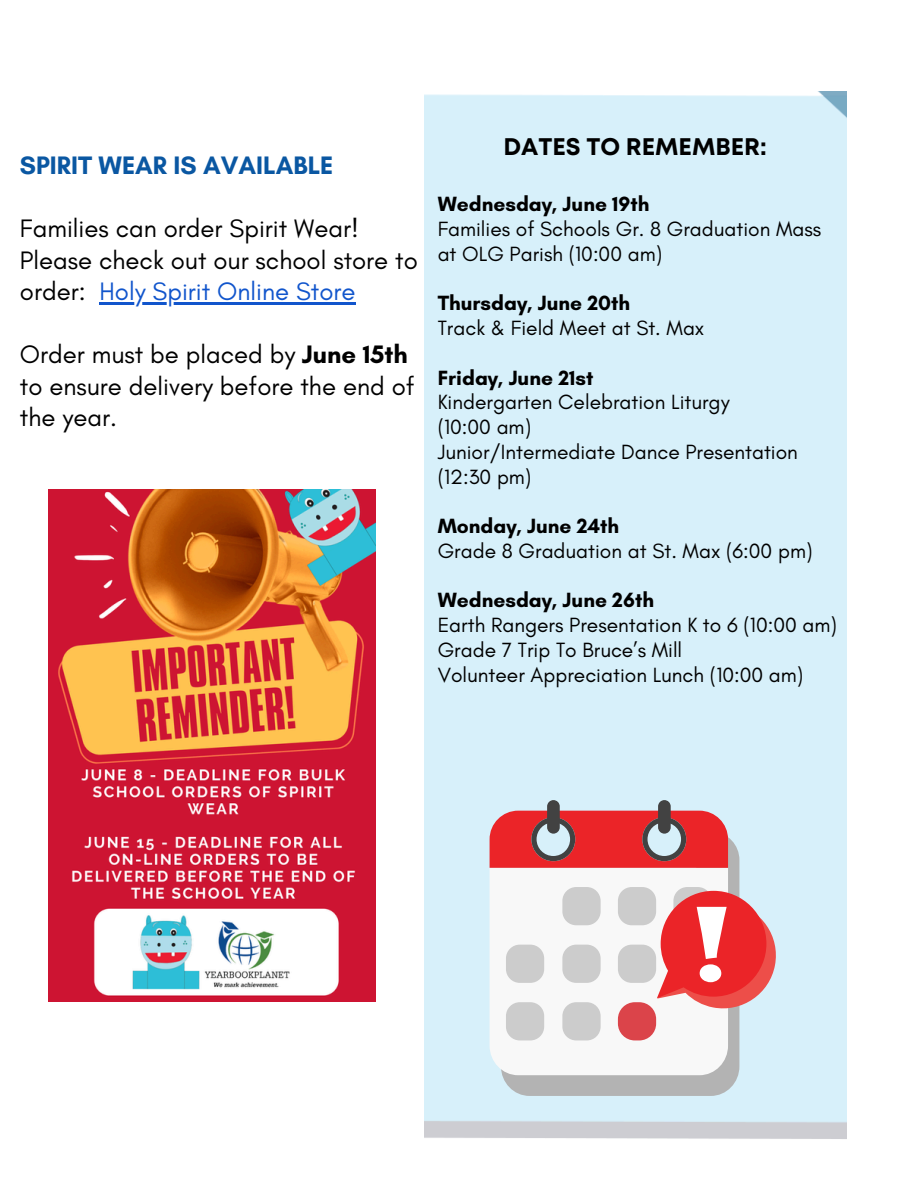
<style>
.page{position:relative;width:918px;height:1188px;background:#fff}
.page>*{position:absolute;margin:0;border:0;box-sizing:border-box;transform-origin:0 0}
.t1{font:25.8px/31.5px "Glacial Indifference";color:#000}
.t2{font:700 25.8px "Glacial Indifference";color:#0a57a2}
.t3{font:25.8px "Glacial Indifference";color:#15c}
.t4{font:700 24px "Mont";color:#000}
.t5{font:21px/24.8px "Glacial Indifference";color:#000}
.t6{font:700 21px "Glacial Indifference";color:#000}
.s1{font-weight:700}
</style>
<div class="page">
<svg style="left:501px;top:831px;width:238px;height:265px;fill:#b3b3b3"></svg>
<svg style="left:490px;top:868px;width:238px;height:207px"></svg>
<svg style="left:490px;top:811px;width:238px;height:57px"></svg>
<div style="left:547px;top:800px;width:13px;height:34px;background:#424242;border-radius:6px"></div>
<div style="left:658px;top:800px;width:13px;height:34px;background:#424242;border-radius:6px"></div>
<div style="left:562px;top:887px;width:39px;height:38px;background:#ccc;border-radius:14px"></div>
<div style="left:618px;top:887px;width:38px;height:38px;background:#ccc;border-radius:14px"></div>
<div style="left:673px;top:887px;width:39px;height:38px;background:#ccc;border-radius:14px"></div>
<div style="left:562px;top:945px;width:39px;height:38px;background:#ccc;border-radius:14px"></div>
<div style="left:506px;top:945px;width:38px;height:38px;background:#ccc;border-radius:14px"></div>
<div style="left:562px;top:1002px;width:39px;height:38px;background:#ccc;border-radius:14px"></div>
<div style="left:618px;top:1002px;width:38px;height:38px;background:#db444a;border-radius:17px"></div>
<div style="left:506px;top:1002px;width:38px;height:38px;background:#ccc;border-radius:14px"></div>
<div style="left:618px;top:945px;width:38px;height:38px;background:#ccc;border-radius:14px"></div>
<svg style="left:657px;top:891px;width:123px;height:122px"></svg>
<img style="left:49px;top:489px;width:326px;height:512px">
<hr style="left:100px;top:302px;width:256px;height:3px;background:#15c">
<p class="t2" style="left:20px;top:150px;width:315px">SPIRIT WEAR IS AVAILABLE</p>
<p class="t1" style="left:20px;top:212px;width:399px">Families can order Spirit Wear!<br>Please check out our school store to order:</p>
<p class="t3" style="left:100px;top:276px;width:258px">Holy Spirit Online Store</p>
<p class="t1" style="left:20px;top:338px;width:396px">Order must be placed by <span class="s1">June 15th </span>to ensure delivery before the end of the year.</p>
<p class="t4" style="left:503px;top:138px;width:265px">DATES TO REMEMBER:</p>
<h2 class="t6" style="left:438px;top:191px;width:213px">Wednesday, June 19th</h2>
<p class="t5" style="left:438px;top:216px;width:385px">Families of Schools Gr. 8 Graduation Mass at OLG Parish (10:00 am)</p>
<p class="t6" style="left:438px;top:290px;width:194px">Thursday, June 20th</p>
<p class="t5" style="left:438px;top:315px;width:268px">Track &amp; Field Meet at St. Max</p>
<p class="t6" style="left:438px;top:365px;width:157px">Friday, June 21st</p>
<p class="t5" style="left:438px;top:390px;width:293px">Kindergarten Celebration Liturgy</p>
<p class="t5" style="left:438px;top:414px;width:95px">(10:00 am)</p>
<p class="t5" style="left:438px;top:439px;width:362px">Junior/Intermediate Dance Presentation (12:30 pm)</p>
<p class="t6" style="left:438px;top:513px;width:183px">Monday, June 24th</p>
<p class="t5" style="left:438px;top:538px;width:376px">Grade 8 Graduation at St. Max (6:00 pm)</p>
<p class="t6" style="left:438px;top:587px;width:218px">Wednesday, June 26th</p>
<p class="t5" style="left:438px;top:612px;width:401px">Earth Rangers Presentation K to 6 (10:00 am)</p>
<p class="t5" style="left:438px;top:637px;width:246px">Grade 7 Trip To Bruce’s Mill</p>
<p class="t5" style="left:438px;top:662px;width:367px">Volunteer Appreciation Lunch (10:00 am)</p>
</div>
